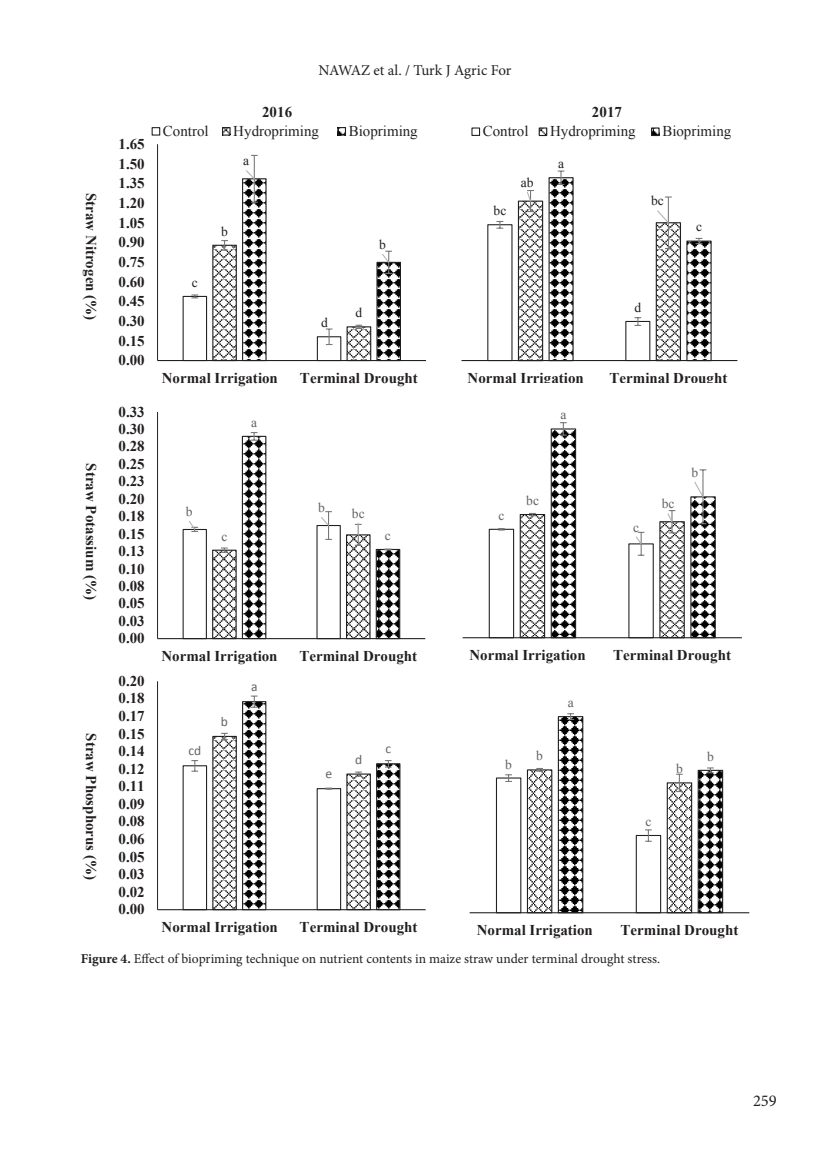
<style>
.page{position:relative;width:830px;height:1170px;background:#fff}
.page>*{position:absolute;margin:0;border:0;box-sizing:border-box;transform-origin:0 0}
.t1{font:16.5px "Minion Pro";color:#231f20}
.t2{font:700 15px "Times New Roman";color:#231f20}
.t3{font:15px "Times New Roman";color:#231f20}
.t4{font:15px "Minion Pro";letter-spacing:-.005em;color:#231f20}
.t5{font:13.5px "Minion Pro";color:#231f20}
.t6{font:13.5px "Times New Roman";color:#636366}
.t7{font:13.5px "Times New Roman";color:#231f20}
.t8{font:13.5px "Calibri";color:#636366}
.s1{font-weight:700}
</style>
<div class="page">
<div style="left:182px;top:296px;width:25px;height:65px;border:1px solid #231f20"></div>
<svg style="left:191px;top:294px;width:7px;height:4px"></svg>
<hr style="left:157px;top:144px;width:1px;height:216px;background:#231f20">
<hr style="left:157px;top:360px;width:269px;height:1px;background:#231f20">
<svg style="left:212px;top:155px;width:189px;height:205px"></svg>
<div style="left:151px;top:127px;width:9px;height:9px;border:1px solid #231f20"></div>
<svg style="left:224px;top:129px;width:4px;height:4px"></svg>
<div style="left:222px;top:127px;width:8px;height:9px;border:1px solid #231f20"></div>
<div style="left:337px;top:127px;width:9px;height:9px;border:1px solid #231f20"></div>
<svg style="left:496px;top:221px;width:7px;height:8px"></svg>
<hr style="left:461px;top:360px;width:276px;height:1px;background:#231f20">
<svg style="left:517px;top:170px;width:194px;height:192px"></svg>
<div style="left:471px;top:127px;width:9px;height:9px;border:1px solid #231f20"></div>
<svg style="left:540px;top:129px;width:5px;height:5px"></svg>
<div style="left:538px;top:127px;width:9px;height:9px;border:1px solid #231f20"></div>
<svg style="left:652px;top:129px;width:5px;height:5px"></svg>
<div style="left:650px;top:127px;width:9px;height:9px;border:1px solid #231f20"></div>
<div style="left:182px;top:529px;width:25px;height:110px;border:1px solid #231f20"></div>
<hr style="left:157px;top:412px;width:1px;height:226px;background:#231f20">
<hr style="left:157px;top:638px;width:268px;height:1px;background:#231f20">
<svg style="left:188px;top:521px;width:10px;height:11px"></svg>
<svg style="left:211px;top:432px;width:189px;height:207px"></svg>
<div style="left:488px;top:528px;width:26px;height:110px;border:1px solid #231f20"></div>
<svg style="left:498px;top:528px;width:6px;height:2px"></svg>
<hr style="left:462px;top:637px;width:279px;height:1px;background:#231f20">
<svg style="left:519px;top:422px;width:197px;height:216px"></svg>
<div style="left:182px;top:765px;width:25px;height:145px;border:1px solid #231f20"></div>
<svg style="left:191px;top:760px;width:7px;height:11px"></svg>
<svg style="left:212px;top:695px;width:189px;height:214px"></svg>
<hr style="left:157px;top:681px;width:1px;height:228px;background:#231f20">
<hr style="left:157px;top:909px;width:268px;height:1px;background:#231f20">
<div style="left:495px;top:777px;width:26px;height:136px;border:1px solid #231f20"></div>
<svg style="left:559px;top:718px;width:22px;height:49px"></svg>
<div style="left:557px;top:716px;width:26px;height:197px;border:1px solid #231f20"></div>
<svg style="left:699px;top:771px;width:21px;height:140px"></svg>
<div style="left:697px;top:769px;width:25px;height:144px;border:1px solid #231f20"></div>
<svg style="left:505px;top:774px;width:6px;height:8px"></svg>
<svg style="left:526px;top:767px;width:166px;height:145px"></svg>
<svg style="left:567px;top:713px;width:6px;height:7px"></svg>
<svg style="left:706px;top:767px;width:7px;height:6px"></svg>
<hr style="left:469px;top:912px;width:279px;height:1px;background:#231f20">
<p class="t4" style="left:318px;top:60px;width:194px">NAWAZ et al. / Turk J Agric For</p>
<p class="t2" style="left:101px;top:193px;width:129px;rotate:90deg">war tS N negor t i %( )</p>
<p class="t2" style="left:101px;top:463px;width:138px;rotate:90deg">wartS P mui ssato %( )</p>
<p class="t2" style="left:101px;top:733px;width:148px;rotate:90deg">war tS P surohpsoh %( )</p>
<p class="t2" style="left:118px;top:133px;width:28px">1.65</p>
<p class="t2" style="left:118px;top:153px;width:28px">1.50</p>
<p class="t2" style="left:118px;top:173px;width:28px">1.35</p>
<p class="t2" style="left:118px;top:192px;width:28px">1.20</p>
<p class="t2" style="left:118px;top:212px;width:28px">1.05</p>
<p class="t2" style="left:118px;top:232px;width:28px">0.90</p>
<p class="t2" style="left:118px;top:251px;width:28px">0.75</p>
<p class="t2" style="left:118px;top:271px;width:28px">0.60</p>
<p class="t2" style="left:118px;top:291px;width:28px">0.45</p>
<p class="t2" style="left:118px;top:310px;width:28px">0.30</p>
<p class="t2" style="left:118px;top:330px;width:28px">0.15</p>
<p class="t2" style="left:118px;top:350px;width:28px">0.00</p>
<p class="t2" style="left:118px;top:401px;width:28px">0.33</p>
<p class="t2" style="left:118px;top:418px;width:28px">0.30</p>
<p class="t2" style="left:118px;top:436px;width:28px">0.28</p>
<p class="t2" style="left:118px;top:453px;width:28px">0.25</p>
<p class="t2" style="left:118px;top:471px;width:28px">0.23</p>
<p class="t2" style="left:118px;top:488px;width:28px">0.20</p>
<p class="t2" style="left:118px;top:505px;width:28px">0.18</p>
<p class="t2" style="left:118px;top:523px;width:28px">0.15</p>
<p class="t2" style="left:118px;top:540px;width:28px">0.13</p>
<p class="t2" style="left:118px;top:558px;width:28px">0.10</p>
<p class="t2" style="left:118px;top:575px;width:28px">0.08</p>
<p class="t2" style="left:118px;top:593px;width:28px">0.05</p>
<p class="t2" style="left:118px;top:610px;width:28px">0.03</p>
<p class="t2" style="left:118px;top:628px;width:28px">0.00</p>
<p class="t2" style="left:118px;top:670px;width:28px">0.20</p>
<p class="t2" style="left:118px;top:688px;width:28px">0.18</p>
<p class="t2" style="left:118px;top:705px;width:28px">0.17</p>
<p class="t2" style="left:118px;top:723px;width:28px">0.15</p>
<p class="t2" style="left:118px;top:740px;width:28px">0.14</p>
<p class="t2" style="left:118px;top:758px;width:28px">0.12</p>
<p class="t2" style="left:118px;top:775px;width:28px">0.11</p>
<p class="t2" style="left:118px;top:793px;width:28px">0.09</p>
<p class="t2" style="left:118px;top:811px;width:28px">0.08</p>
<p class="t2" style="left:118px;top:828px;width:28px">0.06</p>
<p class="t2" style="left:118px;top:846px;width:28px">0.05</p>
<p class="t2" style="left:118px;top:863px;width:28px">0.03</p>
<p class="t2" style="left:118px;top:881px;width:28px">0.02</p>
<p class="t2" style="left:118px;top:898px;width:28px">0.00</p>
<p class="t2" style="left:262px;top:102px;width:32px">2016</p>
<p class="t2" style="left:591px;top:102px;width:32px">2017</p>
<p class="t3" style="left:163px;top:121px;width:47px">Control</p>
<p class="t3" style="left:233px;top:121px;width:87px">Hydropriming</p>
<p class="t3" style="left:348px;top:121px;width:70px">Biopriming</p>
<p class="t7" style="left:243px;top:152px;width:7px">a</p>
<p class="t7" style="left:192px;top:273px;width:7px">c</p>
<p class="t7" style="left:221px;top:222px;width:8px">b</p>
<p class="t7" style="left:321px;top:313px;width:8px">d</p>
<p class="t7" style="left:379px;top:235px;width:8px">b</p>
<p class="t7" style="left:355px;top:303px;width:8px">d</p>
<p class="t2" style="left:162px;top:367px;width:118px">Normal Irrigation</p>
<p class="t2" style="left:300px;top:367px;width:119px">Terminal Drought</p>
<p class="t6" style="left:251px;top:413px;width:7px">a</p>
<p class="t6" style="left:186px;top:502px;width:8px">b</p>
<p class="t6" style="left:318px;top:498px;width:8px">b</p>
<p class="t6" style="left:221px;top:527px;width:7px">c</p>
<p class="t6" style="left:351px;top:504px;width:14px">bc</p>
<p class="t6" style="left:385px;top:526px;width:7px">c</p>
<p class="t2" style="left:161px;top:645px;width:118px">Normal Irrigation</p>
<p class="t2" style="left:299px;top:645px;width:119px">Terminal Drought</p>
<p class="t8" style="left:188px;top:742px;width:14px">cd</p>
<p class="t8" style="left:221px;top:713px;width:9px">b</p>
<p class="t8" style="left:251px;top:678px;width:8px">a</p>
<p class="t8" style="left:325px;top:765px;width:8px">e</p>
<p class="t8" style="left:355px;top:750px;width:9px">d</p>
<p class="t8" style="left:385px;top:740px;width:7px">c</p>
<p class="t3" style="left:482px;top:121px;width:47px">Control</p>
<p class="t3" style="left:549px;top:121px;width:87px">Hydropriming</p>
<p class="t3" style="left:662px;top:121px;width:70px">Biopriming</p>
<p class="t7" style="left:493px;top:201px;width:14px">bc</p>
<p class="t7" style="left:520px;top:173px;width:14px">ab</p>
<p class="t7" style="left:558px;top:154px;width:7px">a</p>
<p class="t7" style="left:650px;top:192px;width:14px">bc</p>
<p class="t7" style="left:634px;top:298px;width:8px">d</p>
<p class="t7" style="left:695px;top:218px;width:7px">c</p>
<p class="t2" style="left:467px;top:367px;width:118px">Normal Irrigation</p>
<p class="t2" style="left:609px;top:367px;width:119px">Terminal Drought</p>
<p class="t6" style="left:498px;top:506px;width:7px">c</p>
<p class="t6" style="left:560px;top:405px;width:7px">a</p>
<p class="t6" style="left:526px;top:491px;width:14px">bc</p>
<p class="t6" style="left:661px;top:494px;width:14px">bc</p>
<p class="t6" style="left:633px;top:518px;width:7px">c</p>
<p class="t6" style="left:691px;top:463px;width:8px">b</p>
<p class="t2" style="left:469px;top:644px;width:118px">Normal Irrigation</p>
<p class="t2" style="left:613px;top:644px;width:119px">Terminal Drought</p>
<p class="t6" style="left:505px;top:754px;width:8px">b</p>
<p class="t6" style="left:536px;top:746px;width:8px">b</p>
<p class="t6" style="left:567px;top:693px;width:7px">a</p>
<p class="t6" style="left:645px;top:812px;width:7px">c</p>
<p class="t6" style="left:675px;top:759px;width:8px">b</p>
<p class="t6" style="left:706px;top:747px;width:8px">b</p>
<p class="t2" style="left:161px;top:916px;width:118px">Normal Irrigation</p>
<p class="t2" style="left:299px;top:916px;width:119px">Terminal Drought</p>
<p class="t2" style="left:476px;top:919px;width:117px">Normal Irrigation</p>
<p class="t2" style="left:620px;top:919px;width:119px">Terminal Drought</p>
<p class="t5" style="left:81px;top:949px;width:580px"><span class="s1">Figure 4.</span> Effect of biopriming technique on nutrient contents in maize straw under terminal drought stress.</p>
<p class="t1" style="left:752px;top:1089px;width:25px">259</p>
</div>
